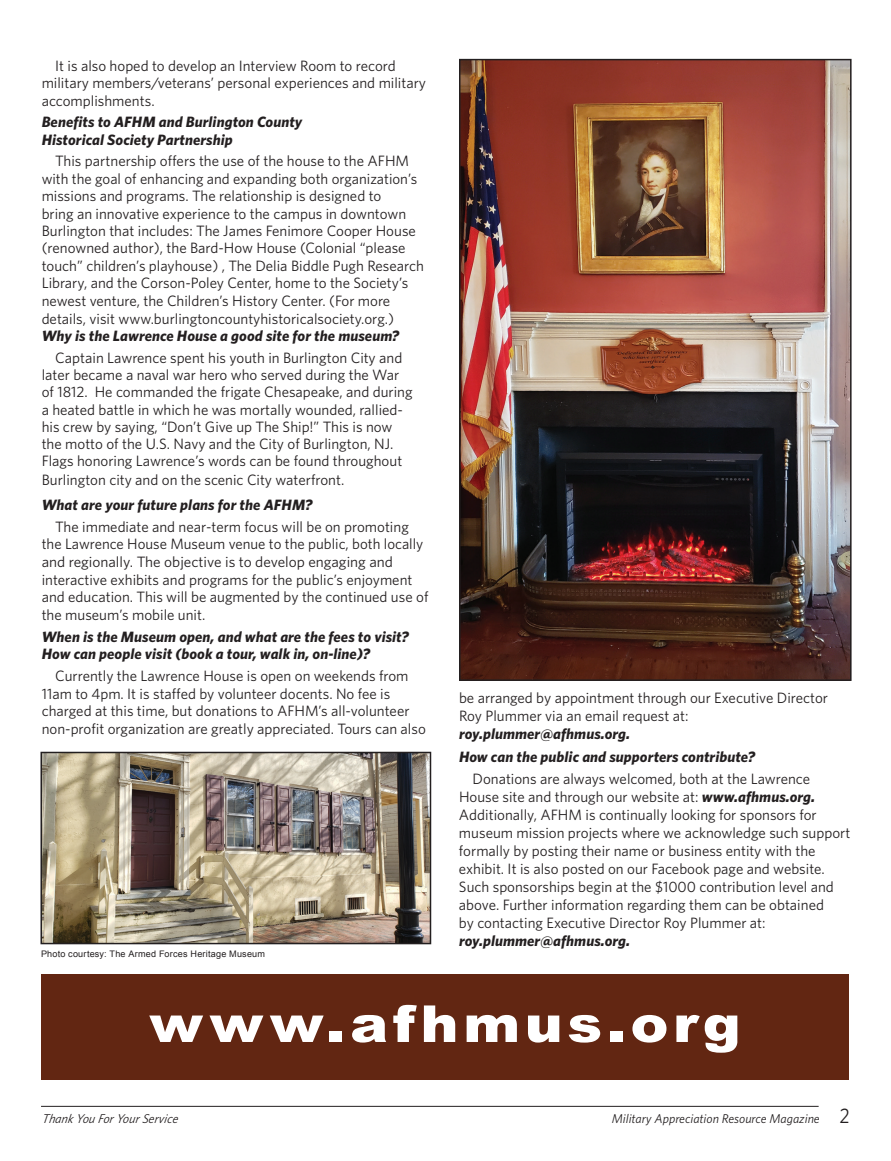
<style>
.page{position:relative;width:891px;height:1161px;background:#fff}
.page>*{position:absolute;margin:0;border:0;box-sizing:border-box;transform-origin:0 0}
.t1{font:900 51px "Arial";letter-spacing:.08em;color:#fff;scale:1.12 1}
.t2{font:15px/17.4px "Whitney";color:#231f20}
.t3{font:italic 700 15px/17.4px "Whitney";letter-spacing:.005em;color:#231f20}
.t4{font:italic 12.75px "Whitney";letter-spacing:.005em;color:#231f20}
.t5{font:9px "Arial";letter-spacing:.02em;color:#231f20}
.s1{font-weight:700;font-style:italic}
.s2{font-style:normal;font-size:21px}
</style>
<div class="page">
<hr style="left:41px;top:1106px;width:778px;height:1px;background:#231f20">
<img style="left:43px;top:755px;width:385px;height:186px">
<div style="left:40px;top:752px;width:391px;height:192px;border:2px solid #231f20"></div>
<img style="left:462px;top:62px;width:387px;height:616px">
<div style="left:459px;top:59px;width:393px;height:622px;border:2px solid #231f20"></div>
<div style="left:41px;top:975px;width:808px;height:105px;background:#622612"></div>
<p class="t2" style="left:42px;top:57px;width:386px;text-indent:14px">It is also hoped to develop an Interview Room to record military members/veterans’ personal experiences and military accomplishments.</p>
<p class="t3" style="left:42px;top:113px;width:262px">Benefits to AFHM and Burlington County<br>Historical Society Partnership</p>
<p class="t2" style="left:42px;top:152px;width:384px;text-indent:14px">This partnership offers the use of the house to the AFHM with the goal of enhancing and expanding both organization’s missions and programs. The relationship is designed to<br>bring an innovative experience to the campus in downtown Burlington that includes: The James Fenimore Cooper House (renowned author), the Bard-How House (Colonial “please touch” children’s playhouse) , The Delia Biddle Pugh Research Library, and the Corson-Poley Center, home to the Society’s newest venture, the Children’s History Center. (For more details, visit www.burlingtoncountyhistoricalsociety.org.)</p>
<p class="t3" style="left:42px;top:327px;width:359px">Why is the Lawrence House a good site for the museum?</p>
<p class="t2" style="left:42px;top:349px;width:372px;text-indent:14px">Captain Lawrence spent his youth in Burlington City and later became a naval war hero who served during the War of 1812. He commanded the frigate Chesapeake, and during a heated battle in which he was mortally wounded, rallied&shy;his crew by saying, “Don’t Give up The Ship!” This is now the motto of the U.S. Navy and the City of Burlington, NJ.<br>Flags honoring Lawrence’s words can be found throughout</p>
<p class="t2" style="left:42px;top:471px;width:304px">Burlington city and on the scenic City waterfront.</p>
<p class="t3" style="left:42px;top:495px;width:272px">What are your future plans for the AFHM?</p>
<p class="t2" style="left:42px;top:517px;width:388px;text-indent:14px">The immediate and near-term focus will be on promoting the Lawrence House Museum venue to the public, both locally and regionally. The objective is to develop engaging and interactive exhibits and programs for the public’s enjoyment and education. This will be augmented by the continued use of the museum’s mobile unit.</p>
<p class="t3" style="left:42px;top:627px;width:369px">When is the Museum open, and what are the fees to visit?<br>How can people visit (book a tour, walk in, on-line)?</p>
<p class="t2" style="left:42px;top:667px;width:386px;text-indent:14px">Currently the Lawrence House is open on weekends from 11am to 4pm. It is staffed by volunteer docents. No fee is charged at this time, but donations to AFHM’s all-volunteer non-profit organization are greatly appreciated. Tours can also</p>
<p class="t5" style="left:41px;top:948px;width:226px">Photo courtesy: The Armed Forces Heritage Museum</p>
<p class="t2" style="left:459px;top:689px;width:371px;line-height:18px">be arranged by appointment through our Executive Director<br>Roy Plummer via an email request at:</p>
<p class="t3" style="left:459px;top:723px;width:298px;line-height:22.4px">roy.plummer@afhmus.org.<br>How can the public and supporters contribute?</p>
<p class="t2" style="left:459px;top:769px;width:393px;line-height:18px;text-indent:14px">Donations are always welcomed, both at the Lawrence House site and through our website at: <span class="s1">www.afhmus.org.<br></span>Additionally, AFHM is continually looking for sponsors for museum mission projects where we acknowledge such support formally by posting their name or business entity with the exhibit. It is also posted on our Facebook page and website.<br>Such sponsorships begin at the $1000 contribution level and above. Further information regarding them can be obtained<br>by contacting Executive Director Roy Plummer at:</p>
<p class="t3" style="left:459px;top:932px;width:173px">roy.plummer@afhmus.org.</p>
<h1 class="t1" style="left:149px;top:987px;width:530px">www.afhmus.org</h1>
<p class="t4" style="left:42px;top:1110px;width:140px">Thank You ForYourService</p>
<p class="t4" style="left:612px;top:1110px;width:240px">Military Appreciation Resource Magazine <span class="s2">2</span></p>
</div>
